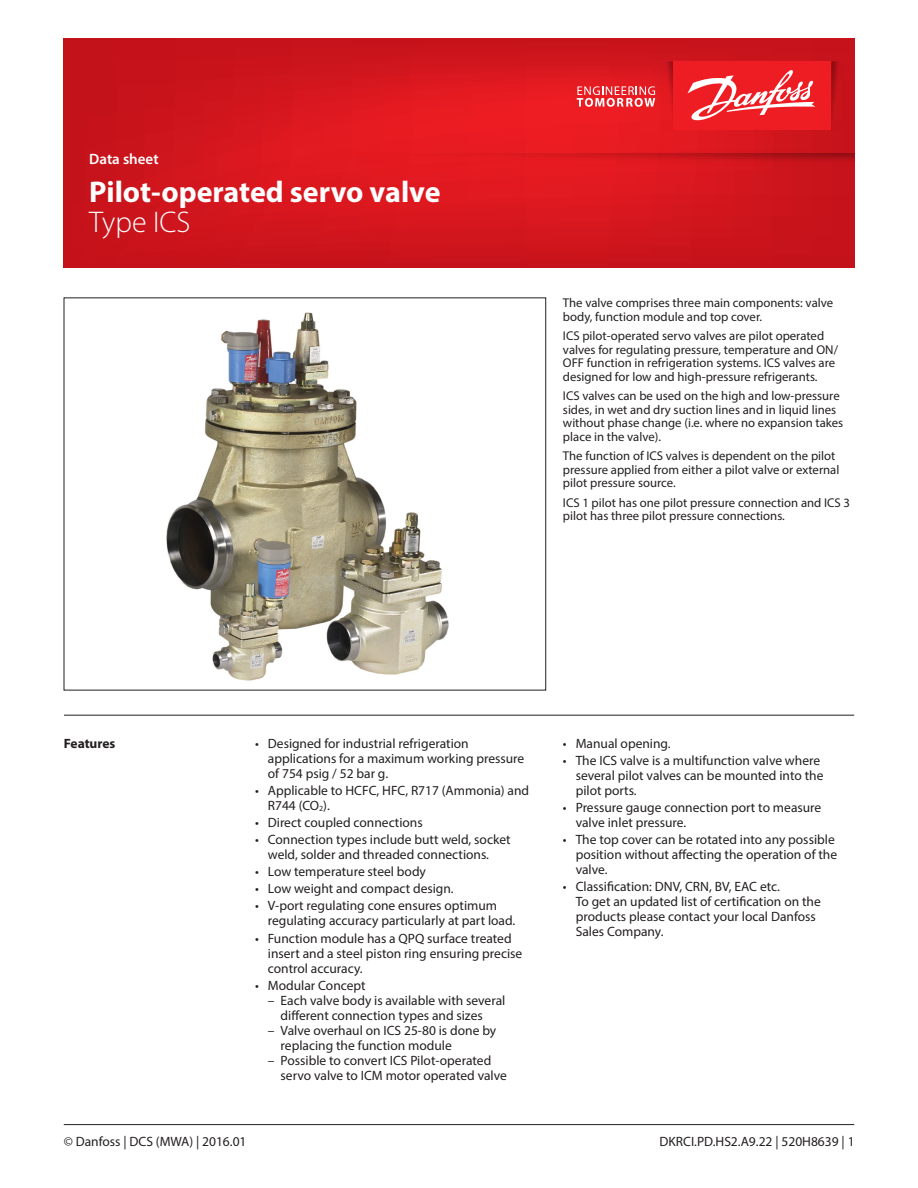
<style>
.page{position:relative;width:918px;height:1188px;background:#fff}
.page>*{position:absolute;margin:0;border:0;box-sizing:border-box;transform-origin:0 0}
.t1{font:700 30px "Myriad Pro";color:#fff}
.t2{font:300 30px "Myriad Pro";color:#fff}
.t3{font:600 15px "Myriad Pro";color:#fff}
.Litterature_No{font:13.5px/15px "Myriad Pro";color:#231f20}
.Normtext__bold{font:700 13.5px "Myriad Pro";color:#231f20}
.Normtext{font:12.75px/13.5px "Myriad Pro";color:#231f20}
</style>
<div class="page">
<svg style="left:64px;top:38px;width:790px;height:230px;background:#d3151d"></svg>
<svg style="left:831px;top:61px;width:13px;height:69px"></svg>
<svg style="left:661px;top:61px;width:12px;height:69px"></svg>
<div style="left:673px;top:61px;width:158px;height:69px;background:#ee1d23"></div>
<svg style="left:577px;top:86px;width:78px;height:21px;background:#f0696d"></svg>
<svg style="left:687px;top:70px;width:129px;height:51px"></svg>
<svg style="left:357px;top:153px;width:497px;height:13px;background:#d4171d"></svg>
<hr style="left:64px;top:715px;width:790px;height:1px;background:#231f20">
<hr style="left:64px;top:1124px;width:790px;height:1px;background:#231f20">
<img style="left:167px;top:312px;width:281px;height:368px">
<p class="t3" style="left:89px;top:150px;width:71px">Data sheet</p>
<h1 class="t1" style="left:89px;top:172px;width:353px">Pilot-operated servo valve</h1>
<h1 class="t2" style="left:89px;top:206px;width:103px">Type ICS</h1>
<p class="Normtext" style="left:563px;top:296px;width:272px">The valve comprises three main components: valve body, function module and top cover.</p>
<p class="Normtext" style="left:563px;top:329px;width:274px">ICS pilot-operated servo valves are pilot operated valves for regulating pressure, temperature and ON/ OFF function in refrigeration systems. ICS valves are designed for low and high-pressure refrigerants.</p>
<p class="Normtext" style="left:563px;top:389px;width:282px">ICS valves can be used on the high and low-pressure sides, in wet and dry suction lines and in liquid lines without phase change (i.e. where no expansion takes place in the valve).</p>
<p class="Normtext" style="left:563px;top:449px;width:278px">The function of ICS valves is dependent on the pilot pressure applied from either a pilot valve or external pilot pressure source.</p>
<p class="Normtext" style="left:563px;top:495px;width:289px">ICS 1 pilot has one pilot pressure connection and ICS 3 pilot has three pilot pressure connections.</p>
<p class="Normtext__bold" style="left:64px;top:734px;width:53px">Features</p>
<p class="Litterature_No" style="left:268px;top:735px;width:258px;text-indent:-13px">• Designed for industrial refrigeration applications for a maximum working pressure of 754 psig / 52 bar g.</p>
<p class="Litterature_No" style="left:268px;top:783px;width:263px;text-indent:-13px">• Applicable to HCFC, HFC, R717 (Ammonia) and<br>R744 (CO<sub>2</sub>).</p>
<p class="Litterature_No" style="left:255px;top:815px;width:169px">• Direct coupled connections</p>
<p class="Litterature_No" style="left:268px;top:832px;width:244px;text-indent:-13px">• Connection types include butt weld, socket weld, solder and threaded connections.</p>
<p class="Litterature_No" style="left:255px;top:864px;width:172px">• Low temperature steel body</p>
<p class="Litterature_No" style="left:255px;top:881px;width:200px">• Low weight and compact design.</p>
<p class="Litterature_No" style="left:268px;top:898px;width:249px;text-indent:-13px">• V-port regulating cone ensures optimum regulating accuracy particularly at part load.</p>
<p class="Litterature_No" style="left:268px;top:930px;width:256px;text-indent:-13px">• Function module has a QPQ surface treated insert and a steel piston ring ensuring precise control accuracy.</p>
<p class="Litterature_No" style="left:255px;top:977px;width:112px">• Modular Concept</p>
<p class="Litterature_No" style="left:281px;top:992px;width:226px;text-indent:-13px">– Each valve body is available with several different connection types and sizes</p>
<p class="Litterature_No" style="left:281px;top:1022px;width:217px;text-indent:-13px">– Valve overhaul on ICS 25-80 is done by replacing the function module</p>
<p class="Litterature_No" style="left:281px;top:1052px;width:228px;text-indent:-13px">– Possible to convert ICS Pilot-operated servo valve to ICM motor operated valve</p>
<p class="Litterature_No" style="left:563px;top:735px;width:109px">• Manual opening.</p>
<p class="Litterature_No" style="left:576px;top:753px;width:249px;text-indent:-13px">• The ICS valve is a multifunction valve where several pilot valves can be mounted into the pilot ports.</p>
<p class="Litterature_No" style="left:576px;top:800px;width:247px;text-indent:-13px">• Pressure gauge connection port to measure valve inlet pressure.</p>
<p class="Litterature_No" style="left:576px;top:832px;width:263px;text-indent:-13px">• The top cover can be rotated into any possible position without affecting the operation of the valve.</p>
<p class="Litterature_No" style="left:576px;top:879px;width:247px;text-indent:-13px">• Classification: DNV, CRN, BV, EAC etc.<br>To get an updated list of certification on the products please contact your local Danfoss Sales Company.</p>
<p class="Litterature_No" style="left:64px;top:1134px;width:184px">© Danfoss | DCS (MWA) | 2016.01</p>
<p class="Litterature_No" style="left:660px;top:1134px;width:197px">DKRCI.PD.HS2.A9.22 | 520H8639 | 1</p>
</div>
